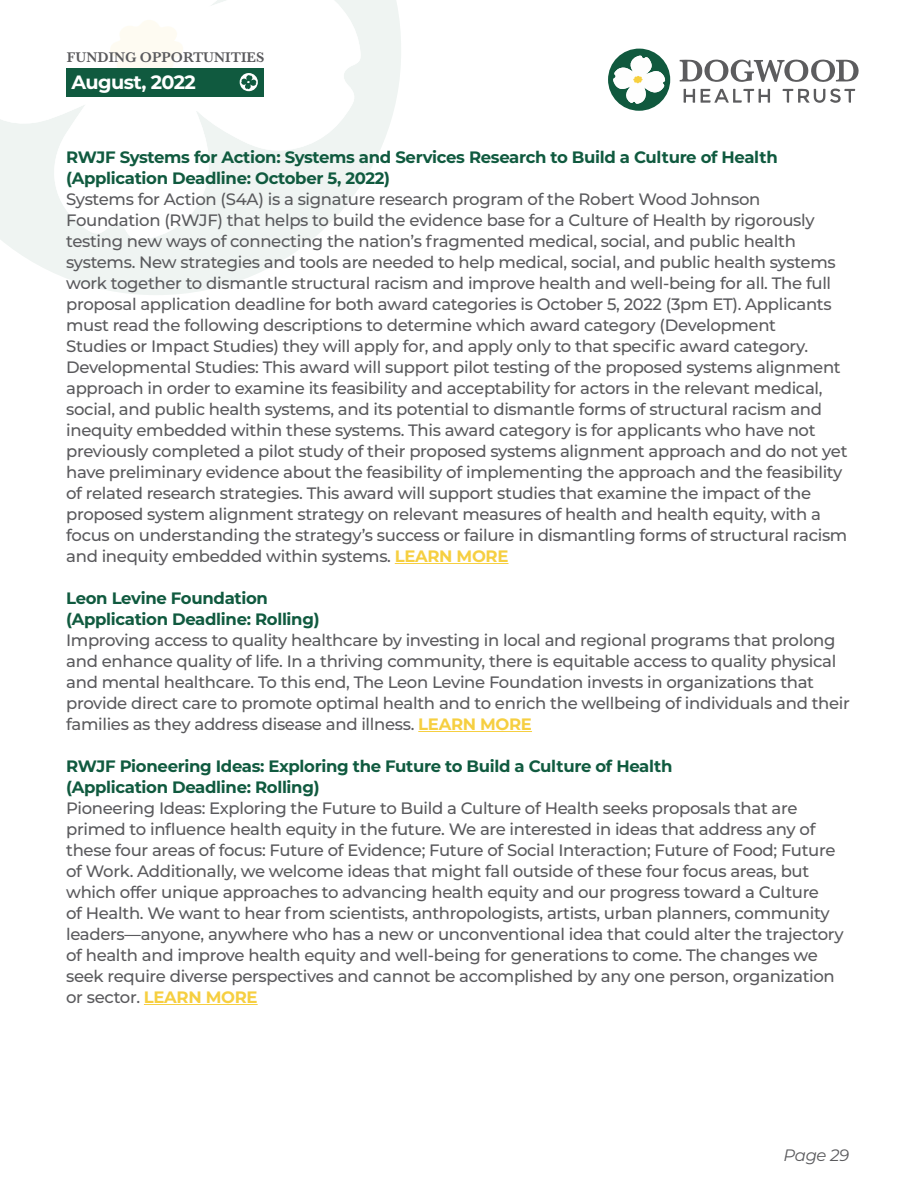
<style>
.page{position:relative;width:918px;height:1188px;background:#fff}
.page>*{position:absolute;margin:0;border:0;box-sizing:border-box;transform-origin:0 0}
.t1{font:700 19.2px "Montserrat";letter-spacing:-.03em;color:#fff}
.t2{font:500 16.5px/21px "Montserrat";letter-spacing:-.02em;color:#5a5a5d}
.t3{font:700 16.5px/21px "Montserrat";letter-spacing:-.02em;color:#105a3f}
.t4{font:italic 16.5px "Montserrat";letter-spacing:-.02em;color:#5a5a5d}
.t5{font:600 14.55px "Baskerville";color:#5a5a5d}
.s1{font-weight:700;color:#f6cf41}
</style>
<div class="page">
<svg style="left:3px;top:0;width:398px;height:295px;fill:#eff4f2"></svg>
<svg style="left:0;top:0;width:361px;height:241px"></svg>
<svg style="left:110px;top:18px;width:73px;height:50px"></svg>
<svg style="left:679px;top:59px;width:180px;height:44px"></svg>
<svg style="left:608px;top:48px;width:62px;height:63px"></svg>
<div style="left:66px;top:68px;width:198px;height:29px;background:#105a3f"></div>
<svg style="left:240px;top:73px;width:18px;height:18px"></svg>
<hr style="left:395px;top:563px;width:114px;height:1px;background:#f6cf41">
<hr style="left:418px;top:731px;width:114px;height:1px;background:#f6cf41">
<hr style="left:144px;top:1004px;width:114px;height:1px;background:#f6cf41">
<p class="t5" style="left:67px;top:47px;width:199px">FUNDING OPPORTUNITIES</p>
<p class="t1" style="left:71px;top:69px;width:126px">August, 2022</p>
<p class="t3" style="left:66px;top:146px;width:713px">RWJF Systems for Action: Systems and Services Research to Build a Culture of Health (Application Deadline: October 5, 2022)</p>
<p class="t2" style="left:66px;top:188px;width:783px">Systems for Action (S4A) is a signature research program of the Robert Wood Johnson Foundation (RWJF) that helps to build the evidence base for a Culture of Health by rigorously testing new ways of connecting the nation’s fragmented medical, social, and public health systems. New strategies and tools are needed to help medical, social, and public health systems work together to dismantle structural racism and improve health and well-being for all. The full proposal application deadline for both award categories is October 5, 2022 (3pm ET). Applicants must read the following descriptions to determine which award category (Development<br>Studies or Impact Studies) they will apply for, and apply only to that specific award category.<br>Developmental Studies: This award will support pilot testing of the proposed systems alignment approach in order to examine its feasibility and acceptability for actors in the relevant medical, social, and public health systems, and its potential to dismantle forms of structural racism and inequity embedded within these systems. This award category is for applicants who have not previously completed a pilot study of their proposed systems alignment approach and do not yet have preliminary evidence about the feasibility of implementing the approach and the feasibility of related research strategies. This award will support studies that examine the impact of the proposed system alignment strategy on relevant measures of health and health equity, with a focus on understanding the strategy’s success or failure in dismantling forms of structural racism and inequity embedded within systems. <span class="s1">LEARN MORE</span></p>
<p class="t3" style="left:66px;top:587px;width:255px">Leon Levine Foundation (Application Deadline: Rolling)</p>
<p class="t2" style="left:66px;top:629px;width:785px">Improving access to quality healthcare by investing in local and regional programs that prolong and enhance quality of life. In a thriving community, there is equitable access to quality physical and mental healthcare. To this end, The Leon Levine Foundation invests in organizations that provide direct care to promote optimal health and to enrich the wellbeing of individuals and their families as they address disease and illness. <span class="s1">LEARN MORE</span></p>
<p class="t3" style="left:66px;top:755px;width:608px">RWJF Pioneering Ideas: Exploring the Future to Build a Culture of Health (Application Deadline: Rolling)</p>
<p class="t2" style="left:66px;top:797px;width:779px">Pioneering Ideas: Exploring the Future to Build a Culture of Health seeks proposals that are primed to influence health equity in the future. We are interested in ideas that address any of these four areas of focus: Future of Evidence; Future of Social Interaction; Future of Food; Future of Work. Additionally, we welcome ideas that might fall outside of these four focus areas, but which offer unique approaches to advancing health equity and our progress toward a Culture<br>of Health. We want to hear from scientists, anthropologists, artists, urban planners, community leaders—anyone, anywhere who has a new or unconventional idea that could alter the trajectory of health and improve health equity and well-being for generations to come. The changes we seek require diverse perspectives and cannot be accomplished by any one person, organization or sector. <span class="s1">LEARN MORE</span></p>
<p class="t4" style="left:784px;top:1144px;width:67px">Page 29</p>
</div>
